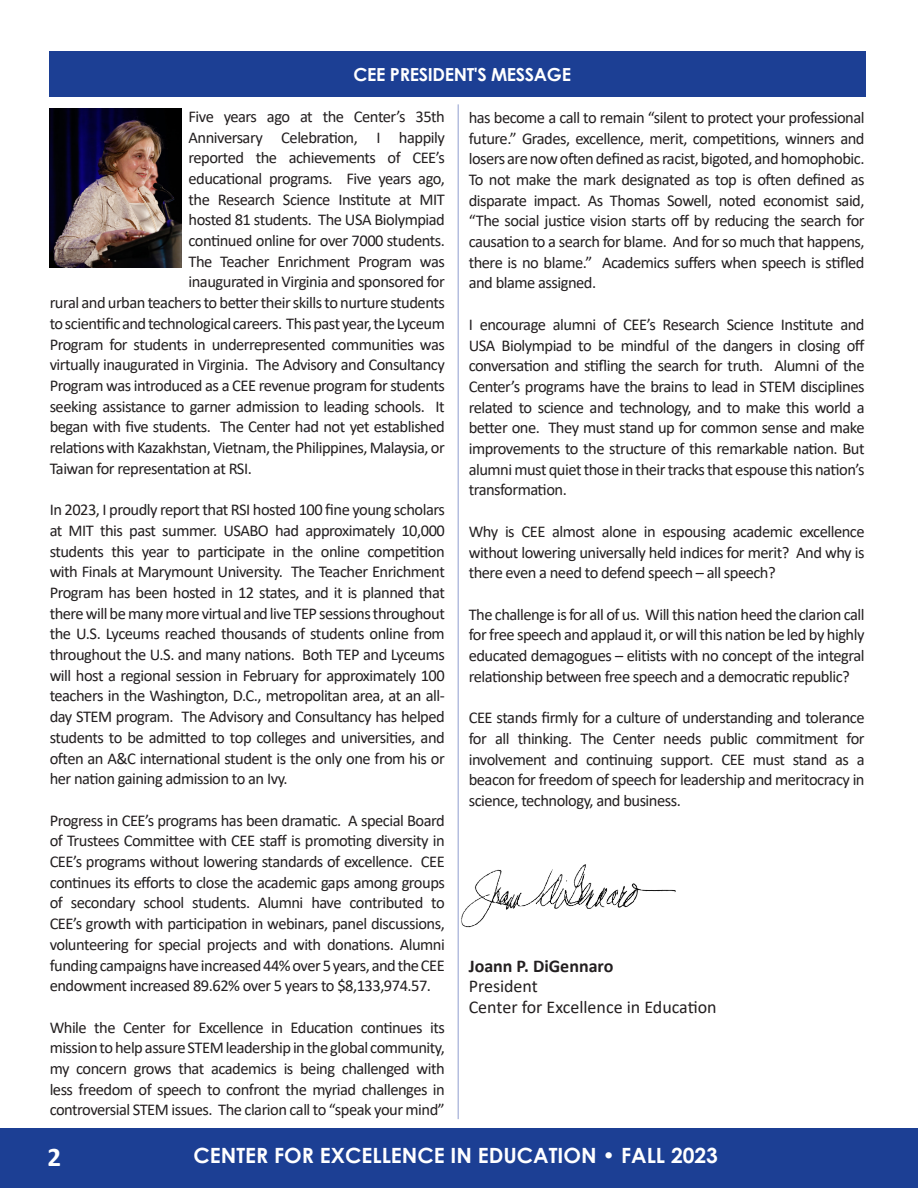
<style>
.page{position:relative;width:918px;height:1188px;background:#fff}
.page>*{position:absolute;margin:0;border:0;box-sizing:border-box;transform-origin:0 0}
.t1{font:700 27px "Calibri";color:#fff}
.t2{font:700 21px "Century Gothic";color:#fff}
.t3{font:18px "Calibri";color:#231f20}
.t4{font:700 18px "Century Gothic";letter-spacing:-.02em;color:#fff}
.t5{font:700 18px "Calibri";color:#231f20}
.t6{font:16.5px/20.7px "Calibri";letter-spacing:-.03em;color:#231f20;text-align:justify}
</style>
<div class="page">
<div style="left:0;top:1128px;width:918px;height:60px;background:#1c3f94"></div>
<hr style="left:458px;top:104px;width:1px;height:1015px;background:#b5bedf">
<img style="left:50px;top:109px;width:132px;height:159px">
<div style="left:50px;top:52px;width:816px;height:45px;background:#1c3f94"></div>
<img style="left:461px;top:865px;width:215px;height:63px">
<p class="t4" style="left:354px;top:61px;width:219px">CEE PRESIDENT'S MESSAGE</p>
<p class="t6" style="left:469px;top:107px;width:397px">has become a call to remain “silent to protect your professional future.” Grades, excellence, merit, competitions, winners and losers are now often defined as racist, bigoted, and homophobic.<br>To not make the mark designated as top is often defined as disparate impact. As Thomas Sowell, noted economist said, “The social justice vision starts off by reducing the search for causation to a search for blame. And for so much that happens, there is no blame.” Academics suffers when speech is stifled and blame assigned.</p>
<p class="t6" style="left:469px;top:314px;width:398px">I encourage alumni of CEE’s Research Science Institute and USA Biolympiad to be mindful of the dangers in closing off conversation and stifling the search for truth. Alumni of the Center’s programs have the brains to lead in STEM disciplines related to science and technology, and to make this world a better one. They must stand up for common sense and make improvements to the structure of this remarkable nation. But alumni must quiet those in their tracks that espouse this nation’s transformation.</p>
<p class="t6" style="left:469px;top:521px;width:397px">Why is CEE almost alone in espousing academic excellence without lowering universally held indices for merit? And why is there even a need to defend speech – all speech?</p>
<p class="t6" style="left:469px;top:603px;width:397px">The challenge is for all of us. Will this nation heed the clarion call for free speech and applaud it, or will this nation be led by highly educated demagogues – elitists with no concept of the integral relationship between free speech and a democratic republic?</p>
<p class="t6" style="left:469px;top:707px;width:397px">CEE stands firmly for a culture of understanding and tolerance for all thinking. The Center needs public commitment for involvement and continuing support. CEE must stand as a beacon for freedom of speech for leadership and meritocracy in science, technology, and business.</p>
<p class="t6" style="left:189px;top:106px;width:258px">Five years ago at the Center’s 35th</p>
<p class="t6" style="left:189px;top:126px;width:258px">Anniversary Celebration, I happily</p>
<p class="t6" style="left:189px;top:147px;width:258px">reported the achievements of CEE’s</p>
<p class="t6" style="left:189px;top:168px;width:258px">educational programs. Five years ago,</p>
<p class="t6" style="left:189px;top:188px;width:258px">the Research Science Institute at MIT</p>
<p class="t6" style="left:189px;top:209px;width:258px">hosted 81 students. The USA Biolympiad</p>
<p class="t6" style="left:189px;top:230px;width:258px">continued online for over 7000 students.</p>
<p class="t6" style="left:189px;top:250px;width:258px">The Teacher Enrichment Program was</p>
<p class="t6" style="left:189px;top:271px;width:258px">inaugurated in Virginia and sponsored for</p>
<p class="t6" style="left:50px;top:292px;width:397px">rural and urban teachers to better their skills to nurture students</p>
<p class="t6" style="left:50px;top:313px;width:397px">to scientific and technological careers. This past year, the Lyceum</p>
<p class="t6" style="left:50px;top:333px;width:397px">Program for students in underrepresented communities was</p>
<p class="t6" style="left:50px;top:354px;width:397px">virtually inaugurated in Virginia. The Advisory and Consultancy</p>
<p class="t6" style="left:50px;top:375px;width:397px">Program was introduced as a CEE revenue program for students</p>
<p class="t6" style="left:50px;top:395px;width:397px">seeking assistance to garner admission to leading schools. It</p>
<p class="t6" style="left:50px;top:416px;width:397px">began with five students. The Center had not yet established</p>
<p class="t6" style="left:50px;top:437px;width:397px">relations with Kazakhstan, Vietnam, the Philippines, Malaysia, or</p>
<p class="t6" style="left:50px;top:457px;width:204px">Taiwan for representation at RSI.</p>
<p class="t6" style="left:50px;top:499px;width:397px">In 2023, I proudly report that RSI hosted 100 fine young scholars at MIT this past summer. USABO had approximately 10,000 students this year to participate in the online competition with Finals at Marymount University. The Teacher Enrichment Program has been hosted in 12 states, and it is planned that there will be many more virtual and live TEP sessions throughout the U.S. Lyceums reached thousands of students online from throughout the U.S. and many nations. Both TEP and Lyceums will host a regional session in February for approximately 100 teachers in the Washington, D.C., metropolitan area, at an all&shy;day STEM program. The Advisory and Consultancy has helped students to be admitted to top colleges and universities, and often an A&amp;C international student is the only one from his or her nation gaining admission to an Ivy.</p>
<p class="t6" style="left:50px;top:809px;width:397px">Progress in CEE’s programs has been dramatic. A special Board of Trustees Committee with CEE staff is promoting diversity in CEE’s programs without lowering standards of excellence. CEE continues its efforts to close the academic gaps among groups of secondary school students. Alumni have contributed to CEE’s growth with participation in webinars, panel discussions, volunteering for special projects and with donations. Alumni funding campaigns have increased 44% over 5 years, and the CEE endowment increased 89.62% over 5 years to $8,133,974.57.</p>
<p class="t6" style="left:50px;top:1016px;width:397px">While the Center for Excellence in Education continues its mission to help assure STEM leadership in the global community, my concern grows that academics is being challenged with less freedom of speech to confront the myriad challenges in controversial STEM issues. The clarion call to “speak your mind”</p>
<p class="t5" style="left:469px;top:953px;width:146px">Joann P. DiGennaro</p>
<p class="t3" style="left:469px;top:974px;width:71px">President</p>
<p class="t3" style="left:469px;top:995px;width:249px">Center for Excellence in Education</p>
<p class="t1" style="left:48px;top:1138px;width:15px">2</p>
<p class="t2" style="left:194px;top:1139px;width:526px">CENTER FOR EXCELLENCE IN EDUCATION • FALL 2023</p>
</div>
